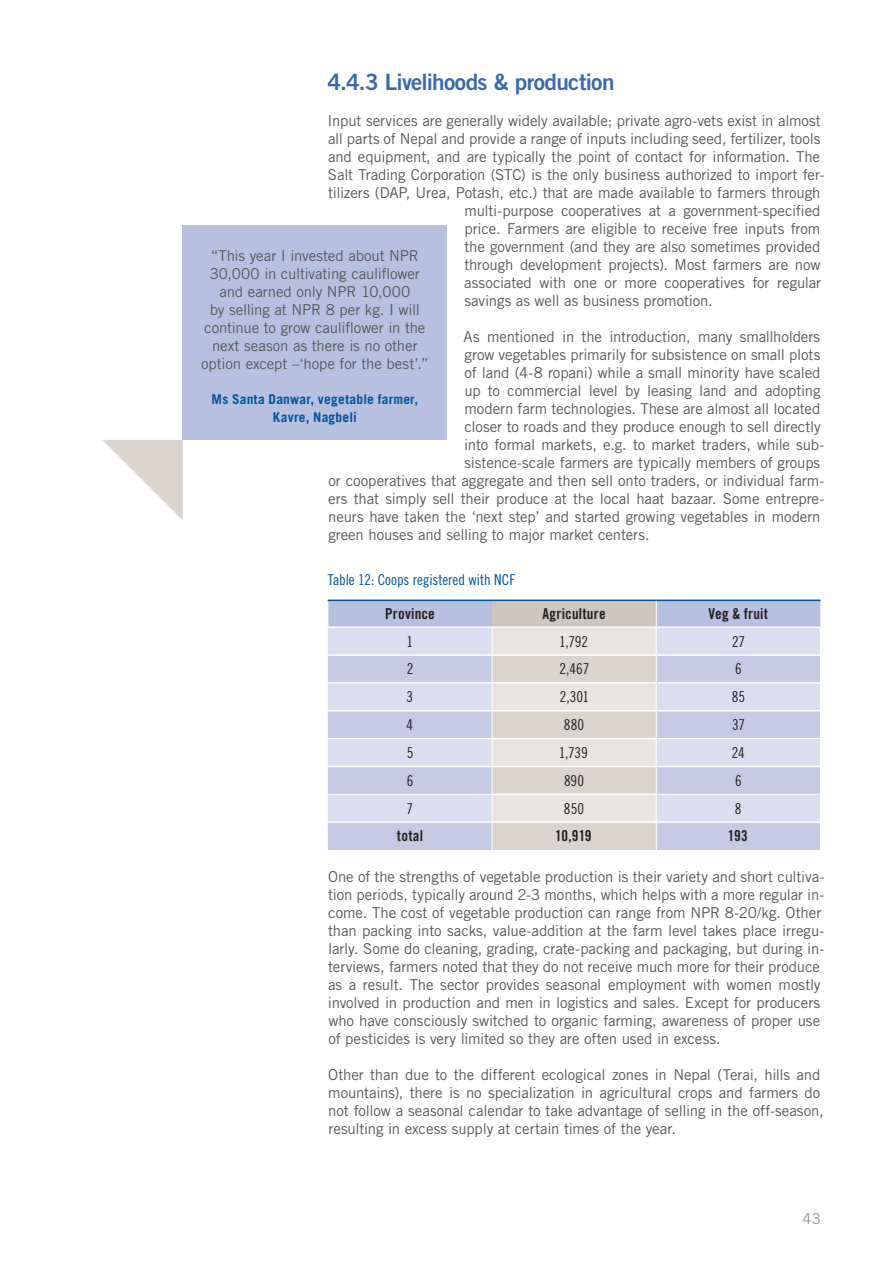
<style>
.page{position:relative;width:893px;height:1263px;background:#fff}
.page>*{position:absolute;margin:0;border:0;box-sizing:border-box;transform-origin:0 0}
.Titolo_03{font:22.5px "Trade Gothic LT Std Bd 2";letter-spacing:-.03em;color:#3b69af}
.t1{font:15px/18px "Trade Gothic LT Std";letter-spacing:-.01em;color:#57585a}
.Testi_tabelle{font:15px "Trade Gothic LT Std Cn 18";letter-spacing:-.005em;color:#231f20}
.Testi_tabelle-2{font:15px "Trade Gothic LT Std Bd Cn 20";letter-spacing:.015em;color:#231f20}
.Titolo_grafico_tabel{font:15px "Trade Gothic LT Std Cn 18";letter-spacing:-.005em;color:#0153a0}
.t2{font:15px "Trade Gothic LT Std";color:#939598}
.Titolo_box_minimo{font:700 13.5px/18px "Trade Gothic LT Std";letter-spacing:.015em;color:#0153a0;text-align:center}
</style>
<div class="page">
<svg style="left:328px;top:601px;width:493px;height:249px;background:#d4d7e3"></svg>
<hr style="left:492px;top:766px;width:164px;height:1px;background:#fff">
<hr style="left:328px;top:600px;width:164px;height:1px;background:#0153a0">
<hr style="left:492px;top:600px;width:164px;height:1px;background:#0153a0">
<hr style="left:656px;top:600px;width:165px;height:1px;background:#0153a0">
<hr style="left:328px;top:626px;width:164px;height:2px;background:#fff">
<hr style="left:492px;top:626px;width:164px;height:2px;background:#fff">
<hr style="left:656px;top:626px;width:165px;height:2px;background:#fff">
<div style="left:183px;top:225px;width:264px;height:215px;background:#b7c0df"></div>
<svg style="left:103px;top:440px;width:80px;height:80px"></svg>
<p class="Titolo_03" style="left:328px;top:68px;width:288px">4.4.3 Livelihoods &amp; production</p>
<p class="t1" style="left:328px;top:111px;width:495px">Input services are generally widely available; private agro-vets exist in almost</p>
<p class="t1" style="left:328px;top:129px;width:494px">all parts of Nepal and provide a range of inputs including seed, fertilizer, tools</p>
<p class="t1" style="left:328px;top:147px;width:494px">and equipment, and are typically the point of contact for information. The</p>
<p class="t1" style="left:328px;top:165px;width:498px">Salt Trading Corporation (STC) is the only business authorized to import fer-</p>
<p class="t1" style="left:328px;top:183px;width:494px">tilizers (DAP, Urea, Potash, etc.) that are made available to farmers through</p>
<p class="t1" style="left:464px;top:201px;width:357px">multi-purpose cooperatives at a government-specified</p>
<p class="t1" style="left:464px;top:219px;width:358px">price. Farmers are eligible to receive free inputs from</p>
<p class="t1" style="left:464px;top:237px;width:358px">the government (and they are also sometimes provided</p>
<p class="t1" style="left:464px;top:255px;width:358px">through development projects). Most farmers are now</p>
<p class="t1" style="left:464px;top:273px;width:359px">associated with one or more cooperatives for regular</p>
<p class="t1" style="left:464px;top:291px;width:250px">savings as well as business promotion.</p>
<p class="t1" style="left:464px;top:327px;width:358px">As mentioned in the introduction, many smallholders</p>
<p class="t1" style="left:465px;top:345px;width:357px">grow vegetables primarily for subsistence on small plots</p>
<p class="t1" style="left:465px;top:363px;width:357px">of land (4-8 ropani) while a small minority have scaled</p>
<p class="t1" style="left:464px;top:381px;width:358px">up to commercial level by leasing land and adopting</p>
<p class="t1" style="left:464px;top:399px;width:357px">modern farm technologies. These are almost all located</p>
<p class="t1" style="left:464px;top:417px;width:358px">closer to roads and they produce enough to sell directly</p>
<p class="t1" style="left:464px;top:435px;width:362px">into formal markets, e.g. to market traders, while sub-</p>
<p class="t1" style="left:464px;top:453px;width:357px">sistence-scale farmers are typically members of groups</p>
<p class="t1" style="left:328px;top:471px;width:498px">or cooperatives that aggregate and then sell onto traders, or individual farm-</p>
<p class="t1" style="left:328px;top:489px;width:498px">ers that simply sell their produce at the local haat bazaar. Some entrepre-</p>
<p class="t1" style="left:328px;top:507px;width:494px">neurs have taken the ‘next step’ and started growing vegetables in modern</p>
<p class="t1" style="left:328px;top:525px;width:323px">green houses and selling to major market centers.</p>
<p class="Titolo_grafico_tabel" style="left:328px;top:571px;width:189px">Table 12: Coops registered with NCF</p>
<p class="Testi_tabelle-2" style="left:385px;top:605px;width:51px">Province</p>
<p class="Testi_tabelle-2" style="left:542px;top:605px;width:65px">Agriculture</p>
<p class="Testi_tabelle-2" style="left:708px;top:605px;width:61px">Veg &amp; fruit</p>
<p class="Testi_tabelle" style="left:406px;top:632px;width:8px">1</p>
<p class="Testi_tabelle" style="left:559px;top:632px;width:31px">1,792</p>
<p class="Testi_tabelle" style="left:732px;top:632px;width:15px">27</p>
<p class="Testi_tabelle" style="left:407px;top:660px;width:8px">2</p>
<p class="Testi_tabelle" style="left:560px;top:660px;width:31px">2,467</p>
<p class="Testi_tabelle" style="left:735px;top:660px;width:8px">6</p>
<p class="Testi_tabelle" style="left:407px;top:688px;width:8px">3</p>
<p class="Testi_tabelle" style="left:560px;top:688px;width:31px">2,301</p>
<p class="Testi_tabelle" style="left:732px;top:688px;width:15px">85</p>
<p class="Testi_tabelle" style="left:406px;top:716px;width:8px">4</p>
<p class="Testi_tabelle" style="left:564px;top:716px;width:22px">880</p>
<p class="Testi_tabelle" style="left:732px;top:716px;width:14px">37</p>
<p class="Testi_tabelle" style="left:407px;top:744px;width:8px">5</p>
<p class="Testi_tabelle" style="left:559px;top:744px;width:30px">1,739</p>
<p class="Testi_tabelle" style="left:732px;top:744px;width:14px">24</p>
<p class="Testi_tabelle" style="left:407px;top:771px;width:8px">6</p>
<p class="Testi_tabelle" style="left:564px;top:771px;width:22px">890</p>
<p class="Testi_tabelle" style="left:735px;top:771px;width:8px">6</p>
<p class="Testi_tabelle" style="left:407px;top:799px;width:8px">7</p>
<p class="Testi_tabelle" style="left:564px;top:799px;width:22px">850</p>
<p class="Testi_tabelle" style="left:735px;top:799px;width:8px">8</p>
<p class="Testi_tabelle-2" style="left:397px;top:827px;width:28px">total</p>
<p class="Testi_tabelle-2" style="left:555px;top:827px;width:38px">10,919</p>
<p class="Testi_tabelle-2" style="left:728px;top:827px;width:21px">193</p>
<p class="t1" style="left:328px;top:867px;width:498px">One of the strengths of vegetable production is their variety and short cultiva&shy;tion periods, typically around 2-3 months, which helps with a more regular in&shy;come. The cost of vegetable production can range from NPR 8-20/kg. Other than packing into sacks, value-addition at the farm level takes place irregu&shy;larly. Some do cleaning, grading, crate-packing and packaging, but during in&shy;terviews, farmers noted that they do not receive much more for their produce as a result. The sector provides seasonal employment with women mostly involved in production and men in logistics and sales. Except for producers who have consciously switched to organic farming, awareness of proper use of pesticides is very limited so they are often used in excess.</p>
<p class="t1" style="left:328px;top:1065px;width:497px">Other than due to the different ecological zones in Nepal (Terai, hills and mountains), there is no specialization in agricultural crops and farmers do not follow a seasonal calendar to take advantage of selling in the off-season, resulting in excess supply at certain times of the year.</p>
<p class="t1" style="left:201px;top:246px;width:229px;text-align:center">“This year I invested about NPR<br>30,000 in cultivating cauliflower and earned only NPR 10,000<br>by selling at NPR 8 per kg. I will continue to grow cauliflower in the next season as there is no other option except –‘hope for the best’.”</p>
<p class="Titolo_box_minimo" style="left:212px;top:390px;width:208px">Ms Santa Danwar, vegetable farmer,<br>Kavre, Nagbeli</p>
<p class="t2" style="left:802px;top:1210px;width:20px">43</p>
</div>
